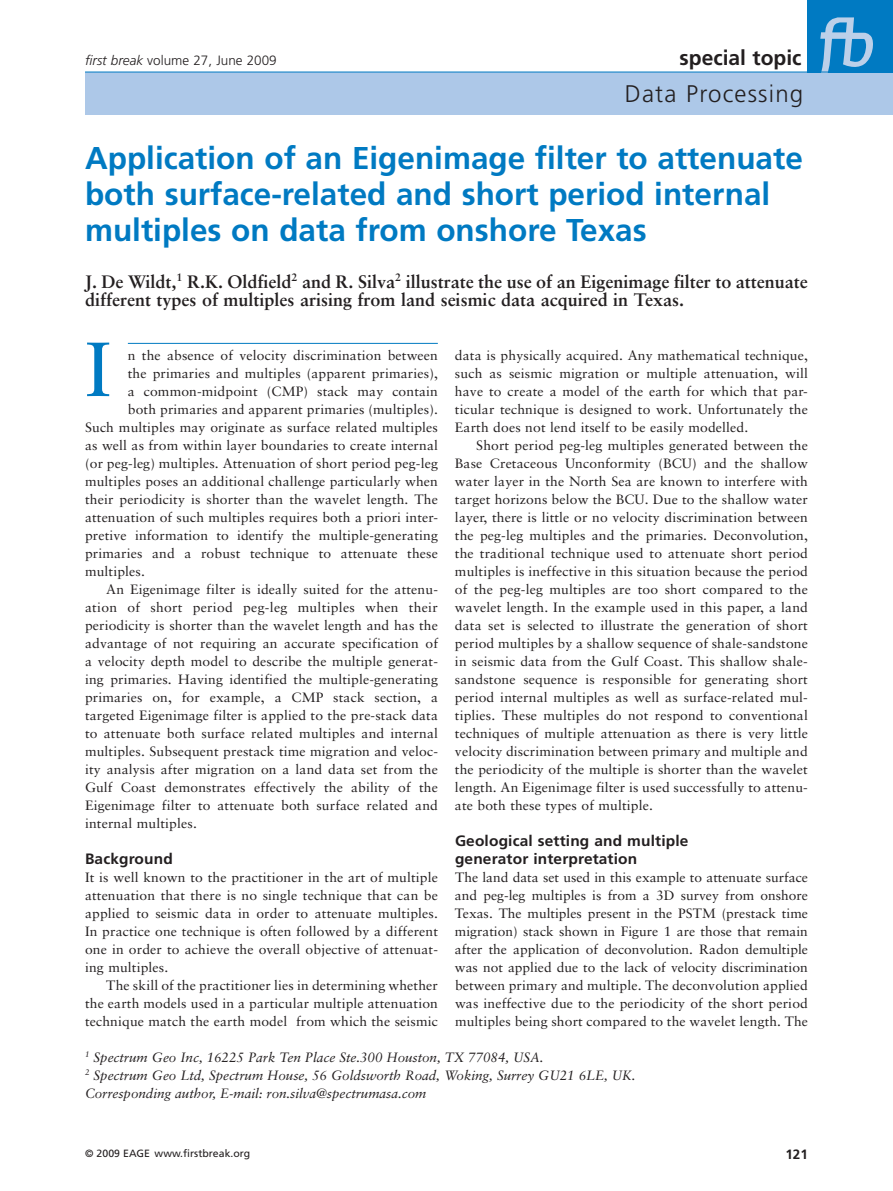
<style>
.page{position:relative;width:893px;height:1191px;background:#fff}
.page>*{position:absolute;margin:0;border:0;box-sizing:border-box;transform-origin:0 0}
._03-FB_Brood_lijn{font:76.8px "Sabon";color:#007ac2}
._00_Kop_21{font:700 31.5px/36px "Frutiger";color:#007ac2}
.t1{font:300 24px "Frutiger";letter-spacing:.05em;color:#231f20}
.t2{font:700 21px "Frutiger";color:#231f20}
._01-Intro{font:700 18px/18px "Sabon";color:#231f20}
._01-Tussenkop{font:700 15px/18px "Frutiger";letter-spacing:.01em;color:#231f20}
._04b-broodtekst_3-ko{font:13.5px/18px "Sabon";letter-spacing:.01em;color:#231f20;text-align:justify}
._06-FB_Brood_zonder{font:13.5px/18px "Sabon";letter-spacing:.01em;color:#231f20;text-align:justify}
._03-FB_Brood_lijn-2{font:13.5px "Sabon";letter-spacing:.01em;color:#231f20}
._04b-broodtekst_3-ko-2{font:italic 13.5px "Sabon";letter-spacing:-.005em;color:#231f20}
.t3{font:300 13.5px "Frutiger";color:#231f20}
.t4{font:700 13.5px "Frutiger";color:#231f20}
.t5{font:10.5px "Frutiger";color:#231f20}
.s1{font-style:italic}
</style>
<div class="page">
<div style="left:85px;top:72px;width:808px;height:43px;background:#adc8e8"></div>
<div style="left:808px;top:0;width:85px;height:72px;background:#007ac2"></div>
<svg style="left:820px;top:17px;width:53px;height:55px"></svg>
<hr style="left:85px;top:72px;width:808px;height:1px;background:#007ac2">
<hr style="left:128px;top:343px;width:310px;height:1px;background:#007ac2">
<p class="t3" style="left:85px;top:52px;width:193px"><span class="s1">first break</span> volume 27, June 2009</p>
<p class="t2" style="left:680px;top:45px;width:123px">special topic</p>
<p class="t1" style="left:625px;top:80px;width:180px">Data Processing</p>
<p class="_00_Kop_21" style="left:85px;top:139px;width:719px">Application of an Eigenimage filter to attenuate both surface-related and short period internal multiples on data from onshore Texas</p>
<p class="_01-Intro" style="left:85px;top:272px;width:724px">J. De Wildt,<sup>1</sup> R.K. Oldfield<sup>2</sup> and R. Silva<sup>2</sup> illustrate the use of an Eigenimage filter to attenuate different types of multiples arising from land seismic data acquired in Texas.</p>
<p class="_03-FB_Brood_lijn" style="left:85px;top:324px;width:28px">I</p>
<p class="_03-FB_Brood_lijn-2" style="left:128px;top:347px;width:312px">n the absence of velocity discrimination between</p>
<p class="_03-FB_Brood_lijn-2" style="left:128px;top:365px;width:312px">the primaries and multiples (apparent primaries),</p>
<p class="_03-FB_Brood_lijn-2" style="left:128px;top:383px;width:312px">a common-midpoint (CMP) stack may contain</p>
<p class="_03-FB_Brood_lijn-2" style="left:128px;top:401px;width:312px">both primaries and apparent primaries (multiples).</p>
<p class="_03-FB_Brood_lijn-2" style="left:85px;top:419px;width:354px">Such multiples may originate as surface related multiples</p>
<p class="_03-FB_Brood_lijn-2" style="left:85px;top:437px;width:354px">as well as from within layer boundaries to create internal</p>
<p class="_03-FB_Brood_lijn-2" style="left:85px;top:455px;width:354px">(or peg-leg) multiples. Attenuation of short period peg-leg</p>
<p class="_03-FB_Brood_lijn-2" style="left:85px;top:473px;width:354px">multiples poses an additional challenge particularly when</p>
<p class="_03-FB_Brood_lijn-2" style="left:85px;top:491px;width:354px">their periodicity is shorter than the wavelet length. The</p>
<p class="_03-FB_Brood_lijn-2" style="left:85px;top:509px;width:354px">attenuation of such multiples requires both a priori inter-</p>
<p class="_03-FB_Brood_lijn-2" style="left:85px;top:527px;width:354px">pretive information to identify the multiple-generating</p>
<p class="_03-FB_Brood_lijn-2" style="left:85px;top:545px;width:354px">primaries and a robust technique to attenuate these</p>
<p class="_03-FB_Brood_lijn-2" style="left:85px;top:563px;width:61px">multiples.</p>
<p class="_04b-broodtekst_3-ko" style="left:85px;top:580px;width:354px;text-indent:21px">An Eigenimage filter is ideally suited for the attenu&shy;ation of short period peg-leg multiples when their periodicity is shorter than the wavelet length and has the advantage of not requiring an accurate specification of a velocity depth model to describe the multiple generat&shy;ing primaries. Having identified the multiple-generating primaries on, for example, a CMP stack section, a targeted Eigenimage filter is applied to the pre-stack data to attenuate both surface related multiples and internal multiples. Subsequent prestack time migration and veloc&shy;ity analysis after migration on a land data set from the Gulf Coast demonstrates effectively the ability of the Eigenimage filter to attenuate both surface related and internal multiples.</p>
<p class="_01-Tussenkop" style="left:85px;top:850px;width:89px">Background</p>
<p class="_06-FB_Brood_zonder" style="left:85px;top:868px;width:354px">It is well known to the practitioner in the art of multiple attenuation that there is no single technique that can be applied to seismic data in order to attenuate multiples.<br>In practice one technique is often followed by a different one in order to achieve the overall objective of attenuat&shy;ing multiples.</p>
<p class="_04b-broodtekst_3-ko" style="left:85px;top:976px;width:354px;text-indent:21px">The skill of the practitioner lies in determining whether the earth models used in a particular multiple attenuation technique match the earth model from which the seismic</p>
<p class="_04b-broodtekst_3-ko" style="left:455px;top:346px;width:354px">data is physically acquired. Any mathematical technique, such as seismic migration or multiple attenuation, will have to create a model of the earth for which that par&shy;ticular technique is designed to work. Unfortunately the Earth does not lend itself to be easily modelled.</p>
<p class="_04b-broodtekst_3-ko" style="left:455px;top:436px;width:354px;text-indent:21px">Short period peg-leg multiples generated between the Base Cretaceous Unconformity (BCU) and the shallow water layer in the North Sea are known to interfere with target horizons below the BCU. Due to the shallow water layer, there is little or no velocity discrimination between the peg-leg multiples and the primaries. Deconvolution, the traditional technique used to attenuate short period multiples is ineffective in this situation because the period of the peg-leg multiples are too short compared to the wavelet length. In the example used in this paper, a land data set is selected to illustrate the generation of short period multiples by a shallow sequence of shale-sandstone in seismic data from the Gulf Coast. This shallow shale&shy;sandstone sequence is responsible for generating short period internal multiples as well as surface-related mul&shy;tiplies. These multiples do not respond to conventional techniques of multiple attenuation as there is very little velocity discrimination between primary and multiple and the periodicity of the multiple is shorter than the wavelet length. An Eigenimage filter is used successfully to attenu&shy;ate both these types of multiple.</p>
<p class="_01-Tussenkop" style="left:455px;top:832px;width:235px">Geological setting and multiple generator interpretation</p>
<p class="_06-FB_Brood_zonder" style="left:455px;top:868px;width:354px">The land data set used in this example to attenuate surface and peg-leg multiples is from a 3D survey from onshore Texas. The multiples present in the PSTM (prestack time migration) stack shown in Figure 1 are those that remain after the application of deconvolution. Radon demultiple was not applied due to the lack of velocity discrimination between primary and multiple. The deconvolution applied was ineffective due to the periodicity of the short period multiples being short compared to the wavelet length. The</p>
<p class="_04b-broodtekst_3-ko-2" style="left:85px;top:1049px;width:460px"><sup>1</sup> Spectrum Geo Inc, 16225 Park Ten Place Ste.300 Houston, TX 77084, USA.</p>
<p class="_04b-broodtekst_3-ko-2" style="left:85px;top:1067px;width:552px"><sup>2</sup> Spectrum Geo Ltd, Spectrum House, 56 Goldsworth Road, Woking, Surrey GU21 6LE, UK.</p>
<p class="_04b-broodtekst_3-ko-2" style="left:85px;top:1085px;width:343px">Corresponding author, E-mail: ron.silva@spectrumasa.com</p>
<p class="t5" style="left:85px;top:1146px;width:167px">© 2009 EAGE www.firstbreak.org</p>
<p class="t4" style="left:785px;top:1146px;width:24px">121</p>
</div>
